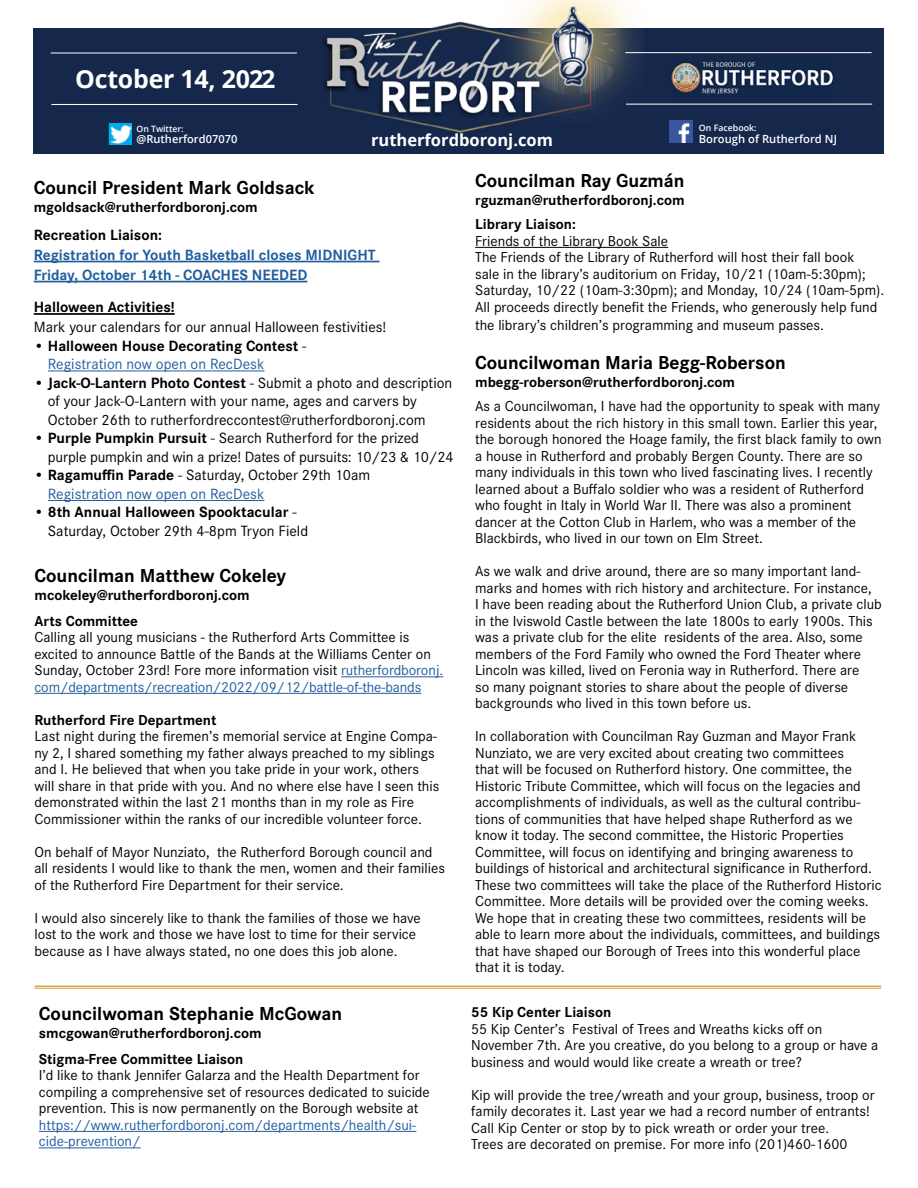
<style>
.page{position:relative;width:918px;height:1188px;background:#fff}
.page>*{position:absolute;margin:0;border:0;box-sizing:border-box;transform-origin:0 0}
.t1{font:700 24.9px "Open Sans";letter-spacing:-.01em;color:#fff}
.t2{font:700 19.5px "Corporate S";color:#000}
.t3{font:700 16.5px "Open Sans";color:#fff}
.t4{font:15.45px/18.5px "Corporate S";color:#000}
.t5{font:700 15.45px/18.5px "Corporate S";color:#000}
.t6{font:700 15.45px/20.1px "Corporate S";color:#215e9e}
.t7{font:15.45px/18.5px "Corporate S";color:#215e9e}
.t8{font:15px/16.5px "Corporate S";color:#000}
.t9{font:700 15px/25.5px "Corporate S";color:#000}
.t10{font:15px/16.5px "Corporate S";color:#215e9e}
.t11{font:600 11.25px "Open Sans";color:#fff}
.t12{font:600 11.1px "Open Sans";color:#fff}
.t13{font:600 8.85px "Open Sans";color:#fff}
.t14{font:600 8.7px "Open Sans";color:#fff}
.s1{font-weight:400}
.s2{font-weight:400;color:#215e9e}
.s3{font-weight:700}
.s4{color:#000}
.s5{font-weight:700;color:#000}
.s6{color:#215e9e}
</style>
<div class="page">
<hr style="left:475px;top:247px;width:193px;height:1px;background:#000">
<div style="left:34px;top:28px;width:850px;height:125px;background:#15284c"></div>
<img style="left:323px;top:0;width:349px;height:134px">
<hr style="left:51px;top:53px;width:246px;height:1px;background:#fff">
<hr style="left:51px;top:104px;width:247px;height:1px;background:#fff">
<img style="left:109px;top:123px;width:22px;height:22px">
<img style="left:669px;top:120px;width:23px;height:23px">
<img style="left:671px;top:58px;width:163px;height:39px">
<hr style="left:625px;top:52px;width:247px;height:1px;background:#fff">
<hr style="left:626px;top:104px;width:246px;height:1px;background:#fff">
<hr style="left:341px;top:676px;width:102px;height:1px;background:#215e9e">
<hr style="left:35px;top:693px;width:386px;height:1px;background:#215e9e">
<hr style="left:34px;top:261px;width:345px;height:1px;background:#215e9e">
<hr style="left:34px;top:281px;width:273px;height:1px;background:#215e9e">
<hr style="left:34px;top:313px;width:141px;height:2px;background:#000">
<hr style="left:48px;top:370px;width:216px;height:1px;background:#215e9e">
<hr style="left:48px;top:500px;width:216px;height:1px;background:#215e9e">
<hr style="left:39px;top:1131px;width:377px;height:1px;background:#215e9e">
<hr style="left:39px;top:1147px;width:102px;height:1px;background:#215e9e">
<hr style="left:35px;top:986px;width:846px;height:1px;background:#d0a843">
<hr style="left:35px;top:988px;width:846px;height:1px;background:#d0a843">
<h1 class="t1" style="left:75px;top:61px;width:202px">October 14, 2022</h1>
<p class="t14" style="left:136px;top:122px;width:49px">On Twitter:</p>
<p class="t12" style="left:136px;top:132px;width:102px">@Rutherford07070</p>
<p class="t3" style="left:371px;top:128px;width:183px">rutherfordboronj.com</p>
<p class="t13" style="left:699px;top:122px;width:59px">On Facebook:</p>
<p class="t11" style="left:699px;top:131px;width:140px">Borough of Rutherford NJ</p>
<h2 class="t2" style="left:34px;top:174px;width:282px">Council President Mark Goldsack</h2>
<p class="t9" style="left:34px;top:194px;width:225px">mgoldsack@rutherfordboronj.com</p>
<p class="t5" style="left:34px;top:225px;width:130px">Recreation Liaison:</p>
<p class="t6" style="left:34px;top:244px;width:343px">Registration for Youth Basketball closes MIDNIGHT<br>Friday, October 14th - COACHES NEEDED</p>
<p class="t5" style="left:34px;top:298px;width:142px">Halloween Activities!</p>
<p class="t4" style="left:34px;top:317px;width:354px">Mark your calendars for our annual Halloween festivities!</p>
<p class="t5" style="left:48px;top:336px;width:260px;text-indent:-14px"><span class="s1">•</span> Halloween House Decorating Contest <span class="s1">-<br></span><span class="s2">Registration now open on RecDesk</span></p>
<p class="t4" style="left:48px;top:373px;width:406px;text-indent:-14px">• <span class="s3">Jack-O-Lantern Photo Contest</span> - Submit a photo and description of your Jack-O-Lantern with your name, ages and carvers by<br>October 26th to rutherfordreccontest@rutherfordboronj.com</p>
<p class="t4" style="left:48px;top:429px;width:407px;text-indent:-14px">• <span class="s3">Purple Pumpkin Pursuit</span> - Search Rutherford for the prized purple pumpkin and win a prize! Dates of pursuits: 10/23 &amp; 10/24</p>
<p class="t7" style="left:48px;top:466px;width:324px;text-indent:-14px"><span class="s4">•</span> <span class="s5">Ragamuffin Parade</span> <span class="s4">- Saturday, October 29th 10am<br></span>Registration now open on RecDesk</p>
<p class="t4" style="left:48px;top:503px;width:262px;text-indent:-14px">• <span class="s3">8th Annual Halloween Spooktacular</span> -<br>Saturday, October 29th 4-8pm Tryon Field</p>
<h2 class="t2" style="left:35px;top:562px;width:253px">Councilman Matthew Cokeley</h2>
<p class="t9" style="left:35px;top:582px;width:217px">mcokeley@rutherfordboronj.com<br>Arts Committee</p>
<p class="t8" style="left:35px;top:629px;width:410px">Calling all young musicians - the Rutherford Arts Committee is excited to announce Battle of the Bands at the Williams Center on Sunday, October 23rd! Fore more information visit <span class="s6">rutherfordboronj. com/departments/recreation/2022/09/12/battle-of-the-bands</span></p>
<p class="t9" style="left:35px;top:707px;width:184px">Rutherford Fire Department</p>
<p class="t8" style="left:35px;top:728px;width:406px">Last night during the firemen’s memorial service at Engine Compa&shy;ny 2, I shared something my father always preached to my siblings and I. He believed that when you take pride in your work, others will share in that pride with you. And no where else have I seen this demonstrated within the last 21 months than in my role as Fire Commissioner within the ranks of our incredible volunteer force.</p>
<p class="t8" style="left:35px;top:843px;width:412px">On behalf of Mayor Nunziato, the Rutherford Borough council and all residents I would like to thank the men, women and their families of the Rutherford Fire Department for their service.</p>
<p class="t8" style="left:35px;top:909px;width:388px">I would also sincerely like to thank the families of those we have lost to the work and those we have lost to time for their service because as I have always stated, no one does this job alone.</p>
<h2 class="t2" style="left:39px;top:1000px;width:305px">Councilwoman Stephanie McGowan</h2>
<p class="t9" style="left:39px;top:1020px;width:224px">smcgowan@rutherfordboronj.com<br>Stigma-Free Committee Liaison</p>
<p class="t8" style="left:39px;top:1067px;width:393px">I’d like to thank Jennifer Galarza and the Health Department for compiling a comprehensive set of resources dedicated to suicide prevention. This is now permanently on the Borough website at</p>
<p class="t10" style="left:39px;top:1116px;width:379px">https://www.rutherfordboronj.com/departments/health/sui&shy;cide-prevention/</p>
<h2 class="t2" style="left:475px;top:167px;width:211px">Councilman Ray Guzmán</h2>
<p class="t9" style="left:475px;top:188px;width:211px;line-height:24px">rguzman@rutherfordboronj.com<br>Library Liaison:</p>
<p class="t8" style="left:475px;top:232px;width:411px">Friends of the Library Book Sale<br>The Friends of the Library of Rutherford will host their fall book<br>sale in the library’s auditorium on Friday, 10/21 (10am-5:30pm); Saturday, 10/22 (10am-3:30pm); and Monday, 10/24 (10am-5pm).<br>All proceeds directly benefit the Friends, who generously help fund</p>
<p class="t8" style="left:475px;top:316px;width:350px">the library’s children’s programming and museum passes.</p>
<h2 class="t2" style="left:475px;top:350px;width:312px">Councilwoman Maria Begg-Roberson</h2>
<p class="t9" style="left:475px;top:369px;width:262px">mbegg-roberson@rutherfordboronj.com</p>
<p class="t8" style="left:475px;top:398px;width:408px">As a Councilwoman, I have had the opportunity to speak with many residents about the rich history in this small town. Earlier this year, the borough honored the Hoage family, the first black family to own a house in Rutherford and probably Bergen County. There are so many individuals in this town who lived fascinating lives. I recently learned about a Buffalo soldier who was a resident of Rutherford who fought in Italy in World War II. There was also a prominent dancer at the Cotton Club in Harlem, who was a member of the Blackbirds, who lived in our town on Elm Street.</p>
<p class="t8" style="left:475px;top:563px;width:408px">As we walk and drive around, there are so many important land&shy;marks and homes with rich history and architecture. For instance,<br>I have been reading about the Rutherford Union Club, a private club in the Iviswold Castle between the late 1800s to early 1900s. This was a private club for the elite residents of the area. Also, some members of the Ford Family who owned the Ford Theater where Lincoln was killed, lived on Feronia way in Rutherford. There are<br>so many poignant stories to share about the people of diverse backgrounds who lived in this town before us.</p>
<p class="t8" style="left:475px;top:728px;width:408px">In collaboration with Councilman Ray Guzman and Mayor Frank Nunziato, we are very excited about creating two committees<br>that will be focused on Rutherford history. One committee, the Historic Tribute Committee, which will focus on the legacies and accomplishments of individuals, as well as the cultural contribu&shy;tions of communities that have helped shape Rutherford as we know it today. The second committee, the Historic Properties Committee, will focus on identifying and bringing awareness to buildings of historical and architectural significance in Rutherford.<br>These two committees will take the place of the Rutherford Historic Committee. More details will be provided over the coming weeks.<br>We hope that in creating these two committees, residents will be able to learn more about the individuals, committees, and buildings that have shaped our Borough of Trees into this wonderful place that it is today.</p>
<p class="t9" style="left:471px;top:999px;width:142px">55 Kip Center Liaison</p>
<p class="t8" style="left:471px;top:1020px;width:409px">55 Kip Center’s Festival of Trees and Wreaths kicks off on<br>November 7th. Are you creative, do you belong to a group or have a business and would would like create a wreath or tree?</p>
<p class="t8" style="left:471px;top:1086px;width:405px">Kip will provide the tree/wreath and your group, business, troop or family decorates it. Last year we had a record number of entrants!<br>Call Kip Center or stop by to pick wreath or order your tree.<br>Trees are decorated on premise. For more info (201)460-1600</p>
</div>
